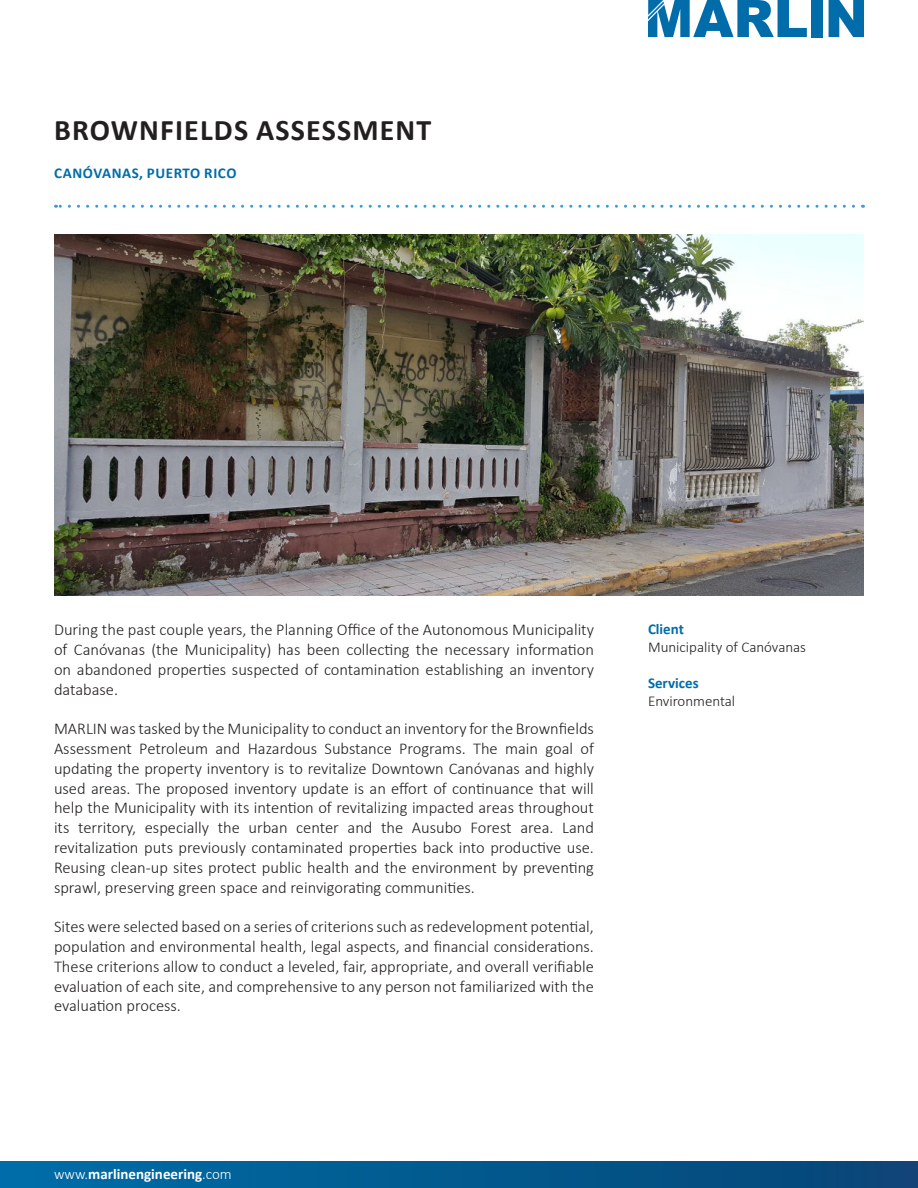
<style>
.page{position:relative;width:918px;height:1188px;background:#fff}
.page>*{position:absolute;margin:0;border:0;box-sizing:border-box;transform-origin:0 0}
.Project_Title{font:700 30px "Calibri";letter-spacing:.04em;color:#231f20}
.Body{font:300 16.5px/19.8px "Calibri";color:#231f20;text-align:justify}
.Side_Body{font:300 15px "Calibri";color:#231f20}
.t1{font:700 15px "Calibri";color:#fff}
.Project_Location{font:700 15px "Calibri";letter-spacing:.04em;color:#006daa}
.Side_Heading{font:700 15px "Calibri";color:#006daa}
.s1{font-weight:300}
</style>
<div class="page">
<svg style="left:56px;top:205px;width:798px;height:3px"></svg>
<img style="left:54px;top:235px;width:810px;height:361px">
<div style="left:0;top:1161px;width:918px;height:27px;background:linear-gradient(to right,#006ea8,#094576)"></div>
<div style="left:812px;top:0;width:11px;height:37px;background:#006daa"></div>
<svg style="left:829px;top:0;width:35px;height:37px"></svg>
<svg style="left:648px;top:0;width:159px;height:37px"></svg>
<p class="Project_Title" style="left:54px;top:108px;width:379px">BROWNFIELDS ASSESSMENT</p>
<p class="Project_Location" style="left:54px;top:162px;width:184px">CANÓVANAS, PUERTO RICO</p>
<p class="Body" style="left:54px;top:620px;width:542px">During the past couple years, the Planning Office of the Autonomous Municipality of Canóvanas (the Municipality) has been collecting the necessary information on abandoned properties suspected of contamination establishing an inventory database.</p>
<p class="Body" style="left:54px;top:719px;width:542px">MARLIN was tasked by the Municipality to conduct an inventory for the Brownfields Assessment Petroleum and Hazardous Substance Programs. The main goal of updating the property inventory is to revitalize Downtown Canóvanas and highly used areas. The proposed inventory update is an effort of continuance that will help the Municipality with its intention of revitalizing impacted areas throughout its territory, especially the urban center and the Ausubo Forest area. Land revitalization puts previously contaminated properties back into productive use.<br>Reusing clean-up sites protect public health and the environment by preventing sprawl, preserving green space and reinvigorating communities.</p>
<p class="Body" style="left:54px;top:917px;width:542px">Sites were selected based on a series of criterions such as redevelopment potential, population and environmental health, legal aspects, and financial considerations.<br>These criterions allow to conduct a leveled, fair, appropriate, and overall verifiable evaluation of each site, and comprehensive to any person not familiarized with the evaluation process.</p>
<p class="Side_Heading" style="left:648px;top:618px;width:37px">Client</p>
<p class="Side_Body" style="left:648px;top:638px;width:160px">Municipality of Canóvanas</p>
<p class="Side_Heading" style="left:648px;top:672px;width:52px">Services</p>
<p class="Side_Body" style="left:648px;top:692px;width:89px">Environmental</p>
<p class="t1" style="left:54px;top:1163px;width:179px"><span class="s1">www.</span>marlinengineering<span class="s1">.com</span></p>
</div>
